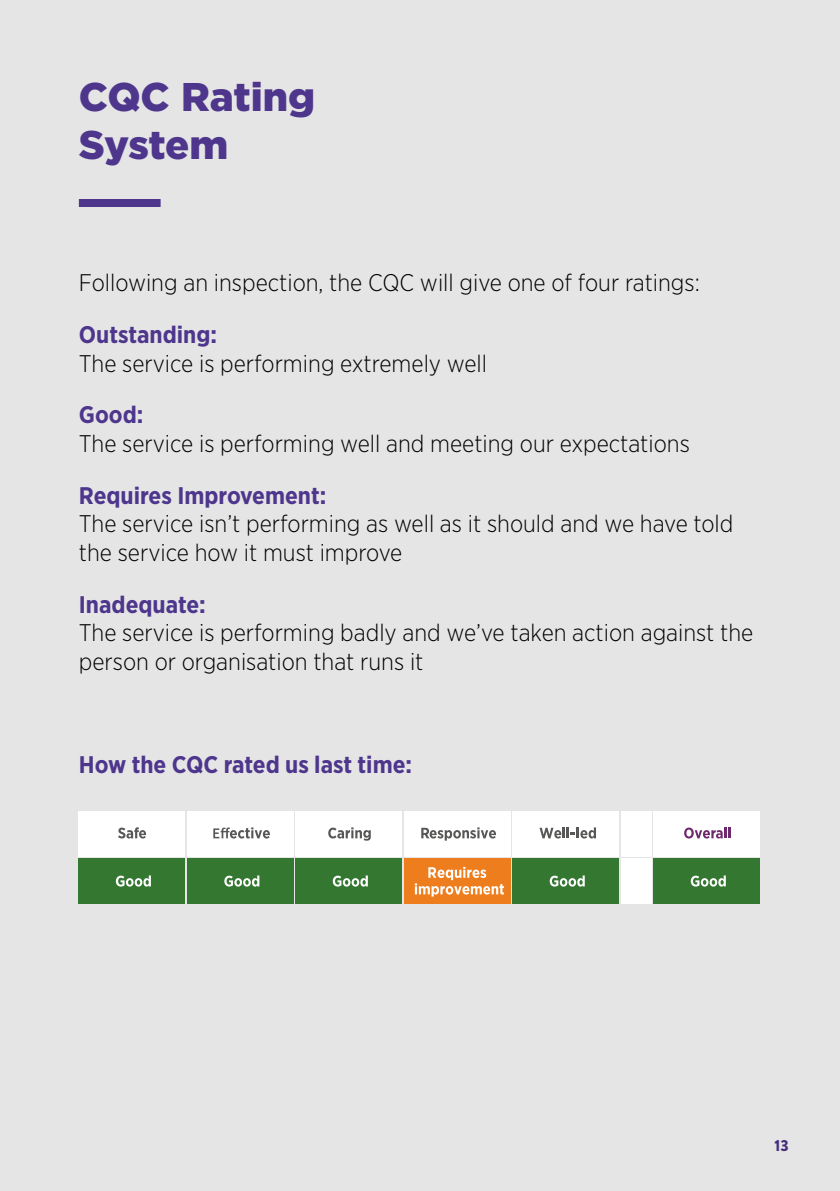
<style>
.page{position:relative;width:840px;height:1191px;background:#fff}
.page>*{position:absolute;margin:0;border:0;box-sizing:border-box;transform-origin:0 0}
.t1{font:900 40px/48px "Gotham";letter-spacing:-.005em;color:#4e368d}
.t2{font:300 24px/28.8px "Gotham Narrow";color:#000}
.t3{font:700 24px "Gotham Narrow";color:#4e368d}
.t4{font:900 16px "Brandon Grotesque";color:#4e368d}
</style>
<div class="page">
<div style="left:0;top:0;width:839px;height:1191px;background:#e5e5e5"></div>
<div style="left:79px;top:199px;width:81px;height:8px;background:#4e368d"></div>
<div style="left:79px;top:811px;width:106px;height:45px;background:#fff"></div>
<div style="left:187px;top:811px;width:106px;height:45px;background:#fff"></div>
<div style="left:295px;top:811px;width:107px;height:45px;background:#fff"></div>
<div style="left:404px;top:811px;width:106px;height:45px;background:#fff"></div>
<div style="left:512px;top:811px;width:106px;height:45px;background:#fff"></div>
<div style="left:620px;top:811px;width:31px;height:45px;background:#fff"></div>
<div style="left:653px;top:811px;width:106px;height:45px;background:#fff"></div>
<div style="left:79px;top:858px;width:106px;height:46px;background:#347731"></div>
<div style="left:187px;top:858px;width:106px;height:46px;background:#347731"></div>
<div style="left:295px;top:858px;width:107px;height:46px;background:#347731"></div>
<div style="left:404px;top:858px;width:106px;height:46px;background:#ee7d1e"></div>
<div style="left:512px;top:858px;width:106px;height:46px;background:#347731"></div>
<div style="left:620px;top:858px;width:31px;height:46px;background:#fff"></div>
<div style="left:653px;top:858px;width:106px;height:46px;background:#347731"></div>
<svg style="left:118px;top:827px;width:28px;height:11px"></svg>
<svg style="left:213px;top:827px;width:57px;height:11px"></svg>
<svg style="left:328px;top:827px;width:42px;height:13px"></svg>
<svg style="left:421px;top:827px;width:74px;height:13px"></svg>
<svg style="left:539px;top:827px;width:56px;height:11px"></svg>
<svg style="left:684px;top:827px;width:46px;height:11px"></svg>
<svg style="left:116px;top:875px;width:35px;height:11px"></svg>
<svg style="left:224px;top:875px;width:35px;height:11px"></svg>
<svg style="left:332px;top:875px;width:35px;height:11px"></svg>
<svg style="left:414px;top:867px;width:89px;height:29px"></svg>
<svg style="left:549px;top:875px;width:35px;height:11px"></svg>
<svg style="left:690px;top:875px;width:35px;height:11px"></svg>
<h1 class="t1" style="left:79px;top:73px;width:238px">CQC Rating<br>System</h1>
<p class="t2" style="left:79px;top:268px;width:622px">Following an inspection, the CQC will give one of four ratings:</p>
<p class="t3" style="left:79px;top:319px;width:140px">Outstanding:</p>
<p class="t2" style="left:79px;top:348px;width:409px">The service is performing extremely well</p>
<p class="t3" style="left:79px;top:399px;width:66px">Good:</p>
<p class="t2" style="left:79px;top:428px;width:612px">The service is performing well and meeting our expectations</p>
<p class="t3" style="left:79px;top:480px;width:249px">Requires Improvement:</p>
<p class="t2" style="left:79px;top:509px;width:655px">The service isn’t performing as well as it should and we have told the service how it must improve</p>
<p class="t3" style="left:79px;top:589px;width:128px">Inadequate:</p>
<p class="t2" style="left:79px;top:618px;width:675px">The service is performing badly and we’ve taken action against the person or organisation that runs it</p>
<p class="t3" style="left:79px;top:749px;width:334px">How the CQC rated us last time:</p>
<p class="t4" style="left:774px;top:1134px;width:16px">13</p>
</div>
